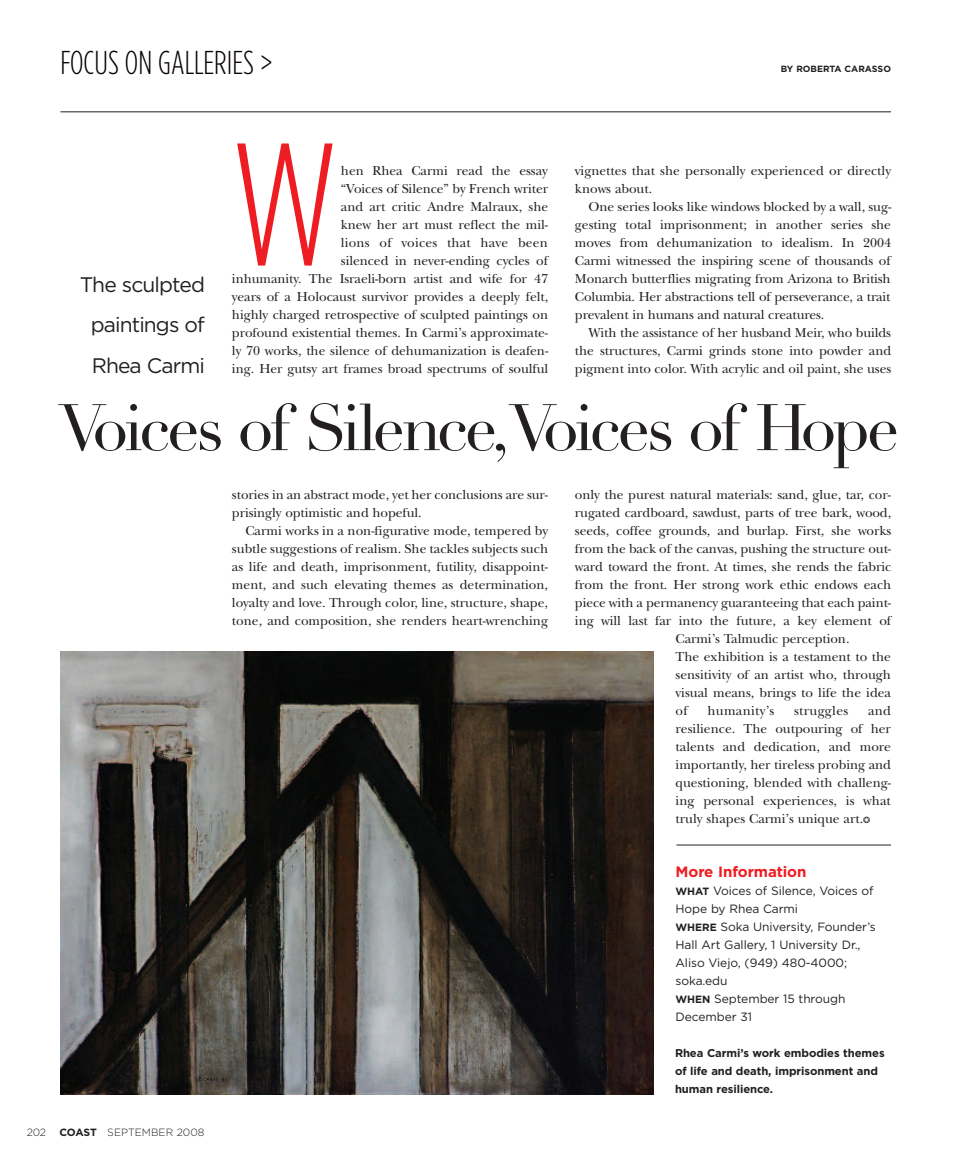
<style>
.page{position:relative;width:972px;height:1175px;background:#fff}
.page>*{position:absolute;margin:0;border:0;box-sizing:border-box;transform-origin:0 0}
.t1{font:300 173.1px "Gotham Condensed";color:#ee1d23}
.t2{font:64.5px "Didot";letter-spacing:-.065em;color:#231f20}
.t3{font:300 33px "Gotham Condensed";color:#080302}
.t4{font:21px/40.5px "Gotham";letter-spacing:-.045em;color:#231f20;text-align:center}
.t5{font:700 15px "Gotham";letter-spacing:-.005em;color:#ee1d23}
.t6{font:13.5px/18px "New Baskerville";letter-spacing:-.005em;color:#231f20;text-align:justify}
.t7{font:13.5px "New Baskerville";letter-spacing:.02em;color:#231f20}
.t8{font:12px/18px "Gotham";letter-spacing:-.005em;color:#231f20}
.t9{font:700 11.25px/18px "Gotham";letter-spacing:-.005em;color:#231f20}
.t10{font:300 10.5px "Gotham";color:#231f20}
.t11{font:700 9px "Gotham";color:#231f20}
.s1{font-weight:700}
.s2{font-weight:700;font-size:10.5px}
</style>
<div class="page">
<hr style="left:60px;top:112px;width:831px;height:1px;background:#231f20">
<img style="left:60px;top:652px;width:593px;height:442px">
<hr style="left:677px;top:844px;width:214px;height:1px;background:#231f20">
<h3 class="t3" style="left:60px;top:43px;width:213px">FOCUS ON GALLERIES &gt;</h3>
<p class="t11" style="left:781px;top:63px;width:112px">BY ROBERTA CARASSO</p>
<h3 class="t4" style="left:80px;top:264px;width:127px">The sculpted paintings of<br>Rhea Carmi</h3>
<h1 class="t1" style="left:232px;top:104px;width:107px">W</h1>
<p class="t6" style="left:232px;top:163px;width:318px;text-align:right">hen Rhea Carmi read the essay<br>“Voices of Silence” by French writer<br>and art critic Andre Malraux, she<br>knew her art must reflect the mil-<br>lions of voices that have been<br>silenced in never-ending cycles of<br>inhumanity. The Israeli-born artist and wife for 47 years of a Holocaust survivor provides a deeply felt, highly charged retrospective of sculpted paintings on profound existential themes. In Carmi’s approximate&shy;ly 70 works, the silence of dehumanization is deafen&shy;ing. Her gutsy art frames broad spectrums of soulful</p>
<p class="t6" style="left:575px;top:163px;width:318px">vignettes that she personally experienced or directly knows about.</p>
<p class="t6" style="left:575px;top:199px;width:318px;text-indent:14px">One series looks like windows blocked by a wall, sug&shy;gesting total imprisonment; in another series she moves from dehumanization to idealism. In 2004<br>Carmi witnessed the inspiring scene of thousands of Monarch butterflies migrating from Arizona to British Columbia. Her abstractions tell of perseverance, a trait prevalent in humans and natural creatures.</p>
<p class="t6" style="left:575px;top:325px;width:318px;text-indent:14px">With the assistance of her husband Meir, who builds the structures, Carmi grinds stone into powder and pigment into color. With acrylic and oil paint, she uses</p>
<h2 class="t2" style="left:59px;top:389px;width:842px">Voices of Silence,Voices of Hope</h2>
<p class="t10" style="left:27px;top:1126px;width:20px">202</p>
<p class="t10" style="left:59px;top:1126px;width:147px"><span class="s1">COAST</span> SEPTEMBER 2008</p>
<p class="t6" style="left:232px;top:487px;width:318px">stories in an abstract mode, yet her conclusions are sur&shy;prisingly optimistic and hopeful.</p>
<p class="t6" style="left:232px;top:523px;width:318px;text-indent:14px">Carmi works in a non-figurative mode, tempered by subtle suggestions of realism. She tackles subjects such as life and death, imprisonment, futility, disappoint&shy;ment, and such elevating themes as determination, loyalty and love. Through color, line, structure, shape, tone, and composition, she renders heart-wrenching</p>
<p class="t6" style="left:575px;top:487px;width:318px">only the purest natural materials: sand, glue, tar, cor-</p>
<p class="t6" style="left:575px;top:505px;width:318px">rugated cardboard, sawdust, parts of tree bark, wood,</p>
<p class="t6" style="left:575px;top:523px;width:318px">seeds, coffee grounds, and burlap. First, she works</p>
<p class="t6" style="left:575px;top:541px;width:318px">from the back of the canvas, pushing the structure out-</p>
<p class="t6" style="left:575px;top:559px;width:318px">ward toward the front. At times, she rends the fabric</p>
<p class="t6" style="left:575px;top:577px;width:318px">from the front. Her strong work ethic endows each</p>
<p class="t6" style="left:575px;top:595px;width:318px">piece with a permanency guaranteeing that each paint-</p>
<p class="t6" style="left:575px;top:613px;width:318px">ing will last far into the future, a key element of</p>
<p class="t6" style="left:676px;top:631px;width:175px">Carmi’s Talmudic perception.</p>
<p class="t6" style="left:676px;top:649px;width:217px">The exhibition is a testament to the</p>
<p class="t6" style="left:676px;top:667px;width:217px">sensitivity of an artist who, through</p>
<p class="t6" style="left:676px;top:685px;width:217px">visual means, brings to life the idea</p>
<p class="t6" style="left:676px;top:703px;width:14px">of</p>
<p class="t7" style="left:708px;top:706px;width:68px">humanity’s</p>
<p class="t7" style="left:794px;top:706px;width:56px">struggles</p>
<p class="t6" style="left:676px;top:703px;width:217px;text-indent:192px">and resilience. The outpouring of her talents and dedication, and more importantly, her tireless probing and questioning, blended with challeng&shy;ing personal experiences, is what truly shapes Carmi’s unique art.❂</p>
<p class="t5" style="left:676px;top:863px;width:132px">More Information</p>
<p class="t8" style="left:676px;top:881px;width:202px"><span class="s2">WHAT</span> Voices of Silence, Voices of<br>Hope by Rhea Carmi<br><span class="s2">WHERE</span> Soka University, Founder’s<br>Hall Art Gallery, 1 University Dr.,<br>Aliso Viejo, (949) 480-4000; soka.edu<br><span class="s2">WHEN</span> September 15 through<br>December 31</p>
<p class="t9" style="left:675px;top:1044px;width:211px">Rhea Carmi’s work embodies themes of life and death, imprisonment and human resilience.</p>
</div>
